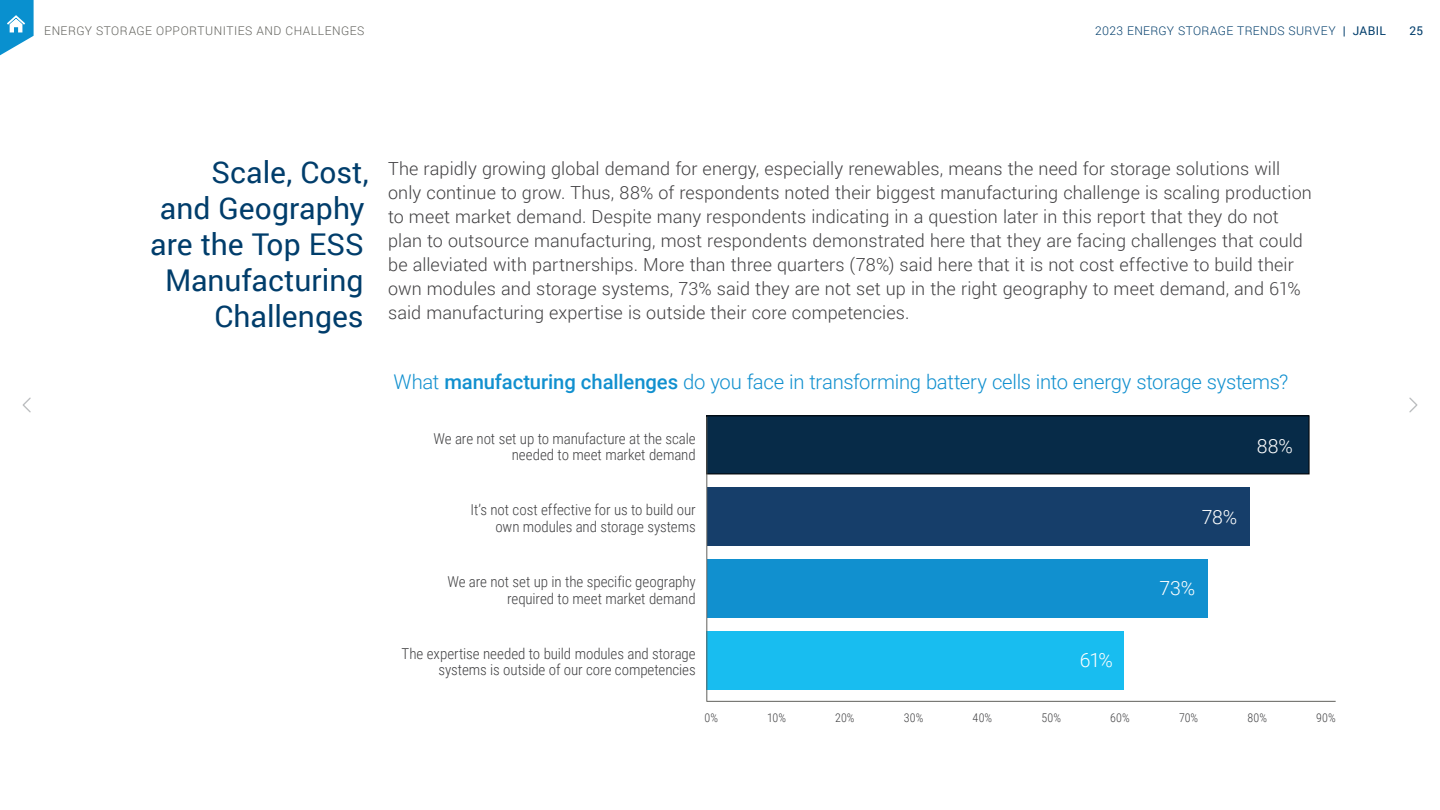
<style>
.page{position:relative;width:1440px;height:810px;background:#fff}
.page>*{position:absolute;margin:0;border:0;box-sizing:border-box;transform-origin:0 0}
.t1{font:30px/36px "Roboto";color:#003d6b;text-align:right}
.t2{font:300 20.25px "Roboto";letter-spacing:-.015em;color:#1190cf}
.t3{font:300 19.5px "Roboto";letter-spacing:-.02em;color:#fff}
.t4{font:300 18px/24px "Roboto";letter-spacing:.005em;color:#414042}
.t5{font:300 15px/16.5px "Roboto Condensed";letter-spacing:-.005em;color:#414143;text-align:right}
.t6{font:300 12px "Roboto";letter-spacing:.04em;color:#60605b}
.t7{font:300 12px "Roboto";letter-spacing:.03em;color:#003d6b}
.t8{font:300 12px "Roboto Condensed";color:#414143}
.t9{font:12px "Roboto";color:#003d6b}
.s1{font-weight:400}
.s2{font-weight:500}
</style>
<div class="page">
<svg style="left:0;top:0;width:34px;height:55px"></svg>
<svg style="left:1409px;top:397px;width:9px;height:16px"></svg>
<svg style="left:22px;top:397px;width:9px;height:16px"></svg>
<div style="left:707px;top:416px;width:602px;height:58px;background:#072b48"></div>
<div style="left:706px;top:415px;width:603px;height:59px;border:1px solid #000"></div>
<div style="left:707px;top:488px;width:542px;height:58px;background:#163e6a"></div>
<div style="left:707px;top:560px;width:501px;height:58px;background:#1190cf"></div>
<div style="left:707px;top:632px;width:417px;height:58px;background:#18bdf0"></div>
<hr style="left:707px;top:701px;width:629px;height:1px;background:#61615c">
<hr style="left:707px;top:417px;width:1px;height:285px;background:#61615c">
<p class="t6" style="left:44px;top:22px;width:322px">ENERGY STORAGE OPPORTUNITIES AND CHALLENGES</p>
<p class="t7" style="left:1095px;top:22px;width:292px">2023 ENERGY STORAGE TRENDS SURVEY <span class="s1">| JABIL</span></p>
<p class="t9" style="left:1409px;top:22px;width:15px">25</p>
<h1 class="t1" style="left:150px;top:154px;width:220px">Scale, Cost,<br>and Geography are the Top ESS<br>Manufacturing<br>Challenges</h1>
<p class="t4" style="left:388px;top:156px;width:925px">The rapidly growing global demand for energy, especially renewables, means the need for storage solutions will only continue to grow. Thus, 88% of respondents noted their biggest manufacturing challenge is scaling production to meet market demand. Despite many respondents indicating in a question later in this report that they do not plan to outsource manufacturing, most respondents demonstrated here that they are facing challenges that could be alleviated with partnerships. More than three quarters (78%) said here that it is not cost effective to build their own modules and storage systems, 73% said they are not set up in the right geography to meet demand, and 61% said manufacturing expertise is outside their core competencies.</p>
<p class="t2" style="left:394px;top:368px;width:896px">What <span class="s2">manufacturing challenges</span> do you face in transforming battery cells into energy storage systems?</p>
<p class="t5" style="left:434px;top:429px;width:264px">We are not set up to manufacture at the scale needed to meet market demand</p>
<p class="t3" style="left:1257px;top:432px;width:38px">88%</p>
<p class="t5" style="left:470px;top:501px;width:227px">It’s not cost effective for us to build our own modules and storage systems</p>
<p class="t5" style="left:447px;top:573px;width:250px">We are not set up in the specific geography required to meet market demand</p>
<p class="t3" style="left:1202px;top:504px;width:37px">78%</p>
<p class="t3" style="left:1160px;top:575px;width:37px">73%</p>
<p class="t5" style="left:402px;top:645px;width:296px">The expertise needed to build modules and storage systems is outside of our core competencies</p>
<p class="t3" style="left:1080px;top:646px;width:35px">61%</p>
<p class="t8" style="left:704px;top:709px;width:15px">0%</p>
<p class="t8" style="left:767px;top:709px;width:20px">10%</p>
<p class="t8" style="left:835px;top:709px;width:21px">20%</p>
<p class="t8" style="left:904px;top:709px;width:21px">30%</p>
<p class="t8" style="left:973px;top:709px;width:21px">40%</p>
<p class="t8" style="left:1042px;top:709px;width:21px">50%</p>
<p class="t8" style="left:1110px;top:709px;width:21px">60%</p>
<p class="t8" style="left:1179px;top:709px;width:21px">70%</p>
<p class="t8" style="left:1248px;top:709px;width:21px">80%</p>
<p class="t8" style="left:1316px;top:709px;width:21px">90%</p>
</div>
